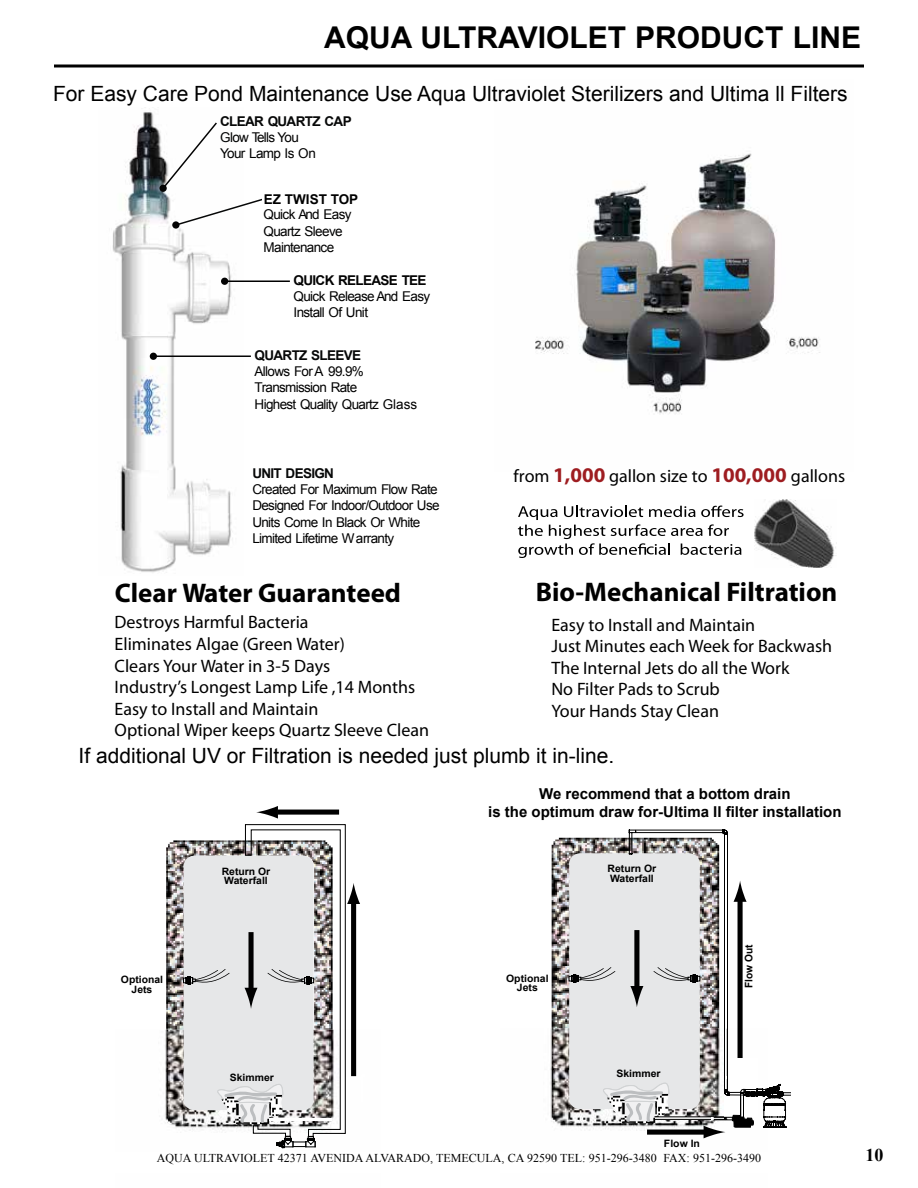
<style>
.page{position:relative;width:918px;height:1188px;background:#fff}
.page>*{position:absolute;margin:0;border:0;box-sizing:border-box;transform-origin:0 0}
.t1{font:700 30px "Arial";color:#000}
.t2{font:700 27px "Myriad Pro";color:#000}
.t3{font:21px "Arial";color:#000}
.t4{font:18px/21.6px "Myriad Pro";color:#000}
.t5{font:700 18px "Times New Roman";color:#000}
.t6{font:700 15px/18px "Arial";color:#000;text-align:center}
.t7{font:13.5px/16.2px "Arial";letter-spacing:-.05em;color:#000101}
.t8{font:700 13.5px "Arial";letter-spacing:-.05em;color:#070808}
.t9{font:700 13.5px "Arial";letter-spacing:-.05em;color:#030303}
.t10{font:700 13.5px "Arial";color:#000}
.t11{font:12px "Times New Roman";color:#000}
.t12{font:700 10.5px "Arial";color:#000}
.t13{font:700 10.2px/9.3px "Arial";color:#000}
.t14{font:700 10.05px/9.3px "Arial";color:#000}
.s1{font-weight:700;font-size:21px;color:#9e1d21}
</style>
<div class="page">
<img style="left:551px;top:829px;width:78px;height:199px">
<img style="left:550px;top:1028px;width:155px;height:111px">
<svg style="left:568px;top:830px;width:223px;height:308px"></svg>
<svg style="left:629px;top:829px;width:154px;height:297px"></svg>
<img style="left:166px;top:840px;width:17px;height:190px">
<img style="left:165px;top:1030px;width:120px;height:119px">
<svg style="left:183px;top:806px;width:177px;height:342px"></svg>
<img style="left:535px;top:153px;width:285px;height:261px">
<img style="left:754px;top:499px;width:83px;height:68px">
<svg style="left:518px;top:506px;width:226px;height:52px"></svg>
<svg style="left:54px;top:64px;width:810px;height:4px;background:#3f3f3f"></svg>
<img style="left:112px;top:107px;width:121px;height:466px">
<svg style="left:161px;top:121px;width:58px;height:69px"></svg>
<svg style="left:174px;top:198px;width:88px;height:29px"></svg>
<hr style="left:225px;top:280px;width:65px;height:2px;background:#000">
<hr style="left:152px;top:355px;width:99px;height:2px;background:#050505">
<div style="left:160px;top:185px;width:7px;height:7px;background:#030303;border-radius:50%"></div>
<div style="left:221px;top:278px;width:7px;height:7px;background:#030303;border-radius:50%"></div>
<div style="left:172px;top:221px;width:8px;height:8px;background:#030303;border-radius:50%"></div>
<div style="left:150px;top:353px;width:7px;height:7px;background:#030303;border-radius:50%"></div>
<h1 class="t1" style="left:324px;top:17px;width:538px">AQUA ULTRAVIOLET PRODUCT LINE</h1>
<p class="t3" style="left:53px;top:80px;width:796px">For Easy Care Pond Maintenance Use Aqua Ultraviolet Sterilizers and Ultima ll Filters</p>
<p class="t8" style="left:220px;top:112px;width:133px">CLEAR QUARTZ CAP</p>
<p class="t7" style="left:220px;top:129px;width:97px">Glow Tells You<br>Your Lamp Is On</p>
<p class="t9" style="left:292px;top:190px;width:64px">WIST CAP</p>
<p class="t7" style="left:264px;top:207px;width:89px">Quick And Easy<br>Quartz Sleeve<br>Maintenance</p>
<p class="t9" style="left:294px;top:271px;width:135px">QUICK RELEASE TEE</p>
<p class="t7" style="left:294px;top:289px;width:138px">Quick Release And Easy<br>Install Of Unit</p>
<p class="t8" style="left:255px;top:346px;width:108px">QUARTZ SLEEVE</p>
<p class="t7" style="left:255px;top:363px;width:164px">Allows For A 99.9%<br>Transmission Rate<br>Highest Quality Quartz Glass</p>
<p class="t10" style="left:264px;top:191px;width:96px">EZ TWIST TOP</p>
<p class="t8" style="left:252px;top:464px;width:83px">UNIT DESIGN</p>
<p class="t7" style="left:252px;top:481px;width:189px">Created For Maximum Flow Rate<br>Designed For Indoor/Outdoor Use<br>Units Come In Black Or White<br>Limited Lifetime Warranty</p>
<h2 class="t2" style="left:115px;top:575px;width:288px">Clear Water Guaranteed</h2>
<p class="t4" style="left:115px;top:611px;width:316px">Destroys Harmful Bacteria<br>Eliminates Algae (Green Water)<br>Clears Your Water in 3-5 Days<br>Industry’s Longest Lamp Life ,14 Months<br>Easy to Install and Maintain<br>Optional Wiper keeps Quartz Sleeve Clean</p>
<p class="t4" style="left:514px;top:465px;width:333px">from <span class="s1">1,000</span> gallon size to <span class="s1">100,000</span> gallons</p>
<h2 class="t2" style="left:536px;top:574px;width:303px">Bio-Mechanical Filtration</h2>
<p class="t4" style="left:551px;top:614px;width:282px">Easy to Install and Maintain<br>Just Minutes each Week for Backwash<br>The Internal Jets do all the Work<br>No Filter Pads to Scrub<br>Your Hands Stay Clean</p>
<p class="t3" style="left:79px;top:741px;width:537px">If additional UV or Filtration is needed just plumb it in-line.</p>
<p class="t14" style="left:121px;top:975px;width:44px;text-align:center">Optional<br>Jets</p>
<p class="t14" style="left:222px;top:867px;width:50px">Return Or<br>Waterfall</p>
<p class="t6" style="left:488px;top:785px;width:355px">We recommend that a bottom drain<br>is the optimum draw for-Ultima II filter installation</p>
<p class="t13" style="left:506px;top:974px;width:44px;text-align:center">Optional<br>Jets</p>
<p class="t13" style="left:608px;top:864px;width:50px">Return Or<br>Waterfall</p>
<p class="t12" style="left:742px;top:988px;width:45px;rotate:-90deg">Flow Out</p>
<p class="t14" style="left:230px;top:1074px;width:45px">Skimmer</p>
<p class="t13" style="left:616px;top:1069px;width:46px">Skimmer</p>
<p class="t13" style="left:664px;top:1139px;width:38px">Flow In</p>
<p class="t14" style="left:268px;top:1153px;width:63px">UV Sterilizer</p>
<p class="t11" style="left:157px;top:1150px;width:606px">AQUA ULTRAVIOLET 42371 AVENIDA ALVARADO, TEMECULA, CA 92590 TEL: 951-296-3480 FAX: 951-296-3490</p>
<p class="t5" style="left:866px;top:1143px;width:19px">10</p>
</div>
